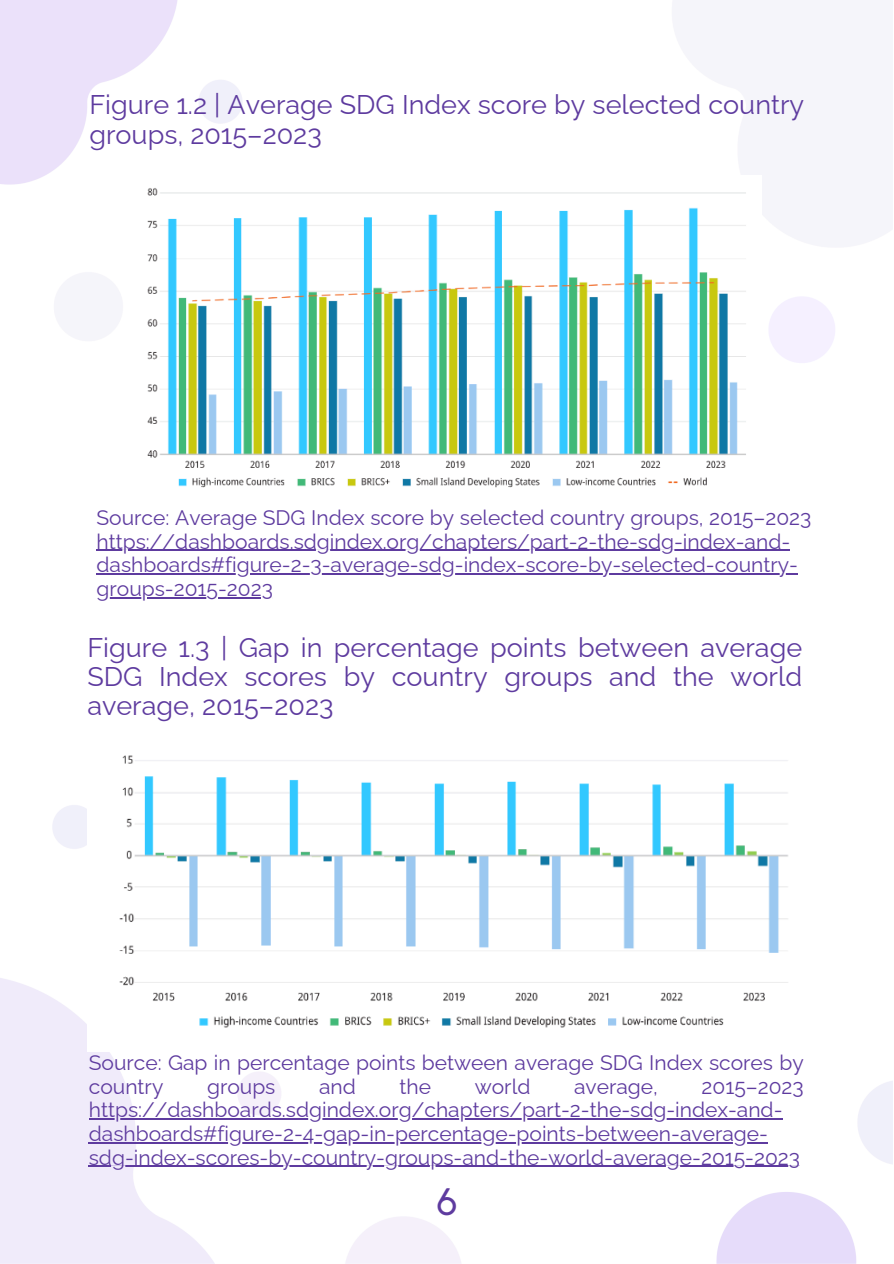
<style>
.page{position:relative;width:894px;height:1264px;background:#fff}
.page>*{position:absolute;margin:0;border:0;box-sizing:border-box;transform-origin:0 0}
.t1{font:36px "Coco Gothic";color:#5e3b9f}
.t2{font:27px/29.2px "Raleway";color:#5e3b9f}
.t3{font:21px/23.7px "Raleway";color:#5e3b9f}
</style>
<div class="page">
<img style="left:0;top:0;width:892px;height:1263px">
<img style="left:132px;top:175px;width:628px;height:331px">
<img style="left:87px;top:739px;width:733px;height:312px">
<hr style="left:96px;top:549px;width:694px;height:2px;background:#5e3b9f">
<hr style="left:96px;top:573px;width:701px;height:1px;background:#5e3b9f">
<hr style="left:96px;top:597px;width:177px;height:1px;background:#5e3b9f">
<hr style="left:89px;top:1118px;width:693px;height:1px;background:#5e3b9f">
<hr style="left:89px;top:1142px;width:678px;height:1px;background:#5e3b9f">
<hr style="left:89px;top:1165px;width:710px;height:1px;background:#5e3b9f">
<p class="t2" style="left:89px;top:90px;width:716px">Figure 1.2 | Average SDG Index score by selected country groups, 2015–2023</p>
<p class="t3" style="left:96px;top:505px;width:716px">Source: Average SDG Index score by selected country groups, 2015–2023</p>
<p class="t3" style="left:96px;top:529px;width:702px">https://dashboards.sdgindex.org/chapters/part-2-the-sdg-index-and&shy;dashboards#figure-2-3-average-sdg-index-score-by-selected-country&shy;groups-2015-2023</p>
<h1 class="t2" style="left:87px;top:632px;width:716px;text-align:justify">Figure 1.3 | Gap in percentage points between average SDG Index scores by country groups and the world average, 2015–2023</h1>
<p class="t3" style="left:89px;top:1050px;width:716px">Source: Gap in percentage points between average SDG Index scores by country</p>
<p class="t3" style="left:207px;top:1074px;width:70px">groups</p>
<p class="t3" style="left:319px;top:1074px;width:38px">and</p>
<p class="t3" style="left:399px;top:1074px;width:33px">the</p>
<p class="t3" style="left:474px;top:1074px;width:57px">world</p>
<p class="t3" style="left:574px;top:1074px;width:85px">average,</p>
<p class="t3" style="left:89px;top:1074px;width:716px;text-indent:612px">2015–2023 https://dashboards.sdgindex.org/chapters/part-2-the-sdg-index-and&shy;dashboards#figure-2-4-gap-in-percentage-points-between-average&shy;sdg-index-scores-by-country-groups-and-the-world-average-2015-2023</p>
<p class="t1" style="left:436px;top:1188px;width:23px">6</p>
</div>
